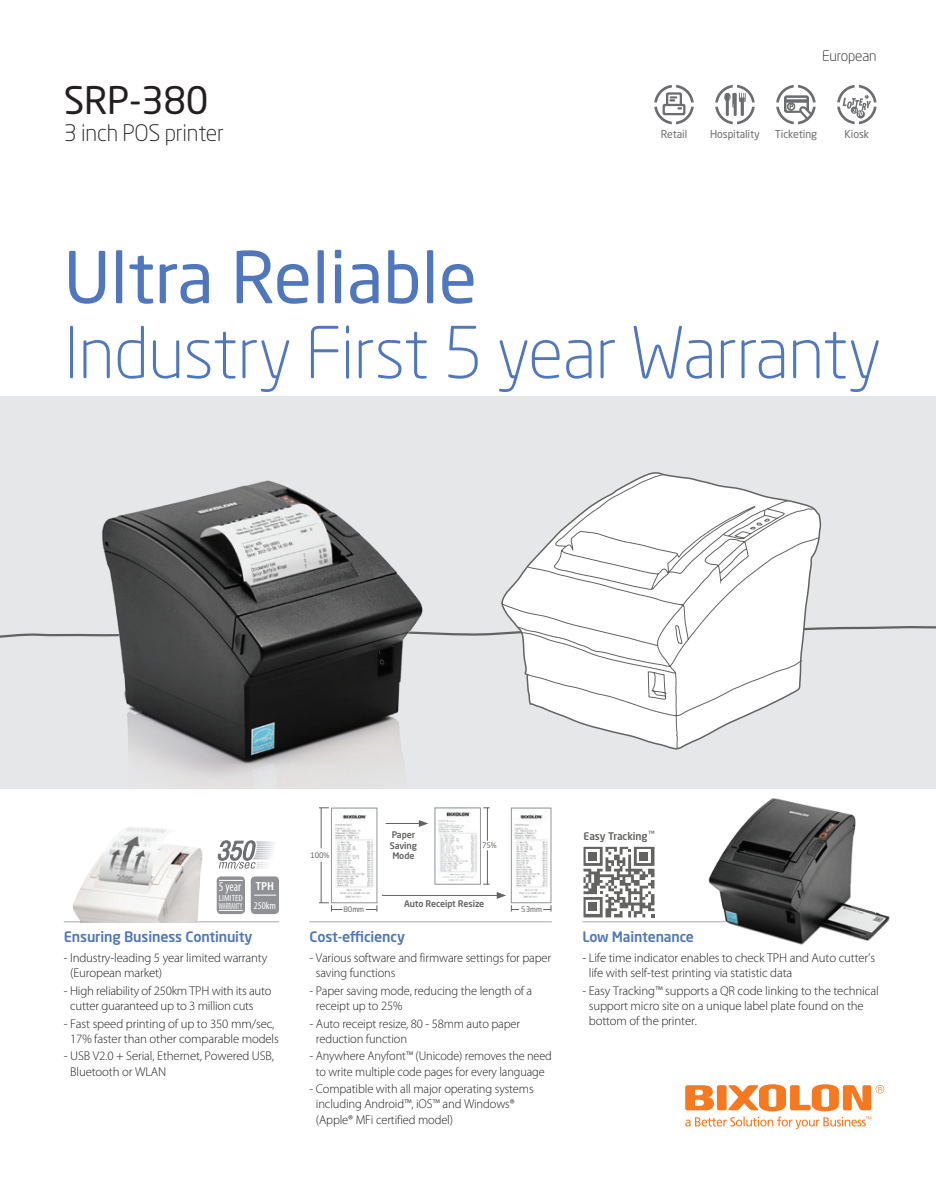
<style>
.page{position:relative;width:936px;height:1191px;background:#fff}
.page>*{position:absolute;margin:0;border:0;box-sizing:border-box;transform-origin:0 0}
.t1{font:300 70.5px "Neo Sans Pro Cyr";letter-spacing:-.01em;color:#5076bb}
.t2{font:70.5px "Neo Sans Pro Cyr";color:#5076bb}
.t3{font:37.5px "Neo Sans Pro Cyr";letter-spacing:-.01em;color:#231f20}
.t4{font:300 22.5px "Neo Sans Pro Cyr";letter-spacing:-.01em;color:#231f20}
.t5{font:500 14.25px "Neo Sans Pro Cyr";letter-spacing:-.01em;color:#5076bb}
.t6{font:300 14.25px "Neo Sans Pro Cyr";letter-spacing:-.01em;color:#231f20}
.t7{font:condensed 13.5px "Myriad Pro";color:#fff;scale:.89 1}
.t8{font:300 12.75px/15.3px "Myriad Pro";letter-spacing:-.01em;color:#231f20}
.t9{font:600 condensed 11.85px "Myriad Pro";color:#fff;scale:1.19 1}
.t10{font:10.8px "Neo Sans Pro Cyr";letter-spacing:-.01em;color:#6c6d70}
.t11{font:500 10.5px "Neo Sans Pro Cyr";letter-spacing:-.01em;color:#636361}
.t12{font:condensed 10.35px "Myriad Pro";color:#fff}
.t13{font:500 9px/10.5px "Neo Sans Pro Cyr";letter-spacing:-.01em;color:#636361}
.t14{font:condensed 9px/7.5px "Myriad Pro";color:#fff;scale:1.06 1}
.t15{font:7.5px "Neo Sans Pro Cyr";letter-spacing:-.01em;color:#636361}
.t16{font:500 4.35px "Neo Sans Pro Cyr";color:#636361}
</style>
<div class="page">
<img style="left:705px;top:798px;width:185px;height:147px">
<div style="left:0;top:395px;width:935px;height:393px;background:#e6e7e9"></div>
<svg style="left:0;top:626px;width:935px;height:12px"></svg>
<hr style="left:582px;top:921px;width:143px;height:1px;background:#a8a9ad">
<hr style="left:64px;top:921px;width:215px;height:1px;background:#a8a9ad">
<img style="left:72px;top:480px;width:428px;height:303px">
<svg style="left:685px;top:1084px;width:199px;height:45px"></svg>
<svg style="left:776px;top:85px;width:39px;height:39px"></svg>
<svg style="left:715px;top:85px;width:39px;height:39px"></svg>
<svg style="left:654px;top:85px;width:39px;height:39px"></svg>
<svg style="left:837px;top:85px;width:39px;height:39px"></svg>
<hr style="left:309px;top:921px;width:243px;height:1px;background:#a8a9ad">
<svg style="left:583px;top:847px;width:71px;height:70px"></svg>
<div style="left:639px;top:851px;width:9px;height:9px;background:#636361"></div>
<div style="left:588px;top:902px;width:9px;height:9px;background:#636361"></div>
<div style="left:588px;top:851px;width:9px;height:9px;background:#636361"></div>
<svg style="left:500px;top:473px;width:319px;height:277px"></svg>
<img style="left:334px;top:815px;width:40px;height:83px">
<div style="left:331px;top:808px;width:46px;height:95px;border:1px solid #939598"></div>
<hr style="left:385px;top:823px;width:36px;height:1px;background:#636361">
<svg style="left:419px;top:820px;width:9px;height:7px"></svg>
<hr style="left:382px;top:895px;width:117px;height:1px;background:#636361">
<svg style="left:496px;top:892px;width:10px;height:7px"></svg>
<img style="left:438px;top:811px;width:39px;height:70px">
<div style="left:435px;top:808px;width:45px;height:76px;border:1px solid #939598"></div>
<img style="left:514px;top:815px;width:34px;height:83px">
<div style="left:511px;top:808px;width:40px;height:95px;border:1px solid #939598"></div>
<hr style="left:487px;top:808px;width:1px;height:32px;background:#636361">
<hr style="left:487px;top:850px;width:1px;height:34px;background:#636361">
<hr style="left:321px;top:808px;width:1px;height:40px;background:#636361">
<hr style="left:321px;top:861px;width:1px;height:42px;background:#636361">
<svg style="left:511px;top:905px;width:8px;height:6px"></svg>
<svg style="left:319px;top:902px;width:23px;height:9px"></svg>
<svg style="left:543px;top:905px;width:8px;height:6px"></svg>
<svg style="left:366px;top:905px;width:11px;height:6px"></svg>
<img style="left:64px;top:827px;width:143px;height:95px">
<svg style="left:218px;top:840px;width:56px;height:29px"></svg>
<div style="left:251px;top:876px;width:28px;height:38px;background:#909195;border-radius:4px"></div>
<svg style="left:254px;top:895px;width:22px;height:1px"></svg>
<div style="left:217px;top:876px;width:28px;height:38px;background:#909195;border-radius:4px"></div>
<svg style="left:219px;top:880px;width:24px;height:1px"></svg>
<svg style="left:219px;top:910px;width:24px;height:1px"></svg>
<p class="t6" style="left:822px;top:47px;width:56px">European</p>
<h2 class="t3" style="left:64px;top:77px;width:146px">SRP-380</h2>
<h3 class="t4" style="left:64px;top:119px;width:162px">3 inch POS printer</h3>
<p class="t10" style="left:660px;top:128px;width:28px">Retail</p>
<p class="t10" style="left:710px;top:128px;width:51px">Hospitality</p>
<p class="t10" style="left:774px;top:128px;width:44px">Ticketing</p>
<p class="t10" style="left:844px;top:128px;width:26px">Kiosk</p>
<h1 class="t2" style="left:64px;top:234px;width:415px">Ultra Reliable</h1>
<h1 class="t1" style="left:64px;top:310px;width:819px">Industry First 5 year Warranty</h1>
<p class="t7" style="left:219px;top:878px;width:27px">5 year</p>
<p class="t14" style="left:219px;top:894px;width:24px">LIMITED<br>WARRANTY</p>
<p class="t9" style="left:256px;top:880px;width:17px">TPH</p>
<p class="t12" style="left:254px;top:899px;width:24px">250km</p>
<p class="t5" style="left:64px;top:927px;width:190px">Ensuring Business Continuity</p>
<p class="t8" style="left:70px;top:950px;width:199px;text-indent:-6px">- Industry-leading 5 year limited warranty (European market)</p>
<p class="t8" style="left:70px;top:983px;width:203px;text-indent:-6px">- High reliability of 250km TPH with its auto cutter guaranteed up to 3 million cuts</p>
<p class="t8" style="left:64px;top:1016px;width:216px;text-align:center">- Fast speed printing of up to 350 mm/sec,<br>17% faster than other comparable models</p>
<p class="t8" style="left:70px;top:1048px;width:205px;text-indent:-6px">- USB V2.0 + Serial, Ethernet, Powered USB,<br>Bluetooth or WLAN</p>
<p class="t15" style="left:310px;top:850px;width:21px">100%</p>
<p class="t13" style="left:390px;top:829px;width:29px">Paper<br>Saving<br>Mode</p>
<p class="t15" style="left:482px;top:841px;width:16px">75%</p>
<p class="t13" style="left:404px;top:898px;width:82px">Auto Receipt Resize</p>
<p class="t15" style="left:343px;top:904px;width:22px">80mm</p>
<p class="t15" style="left:521px;top:904px;width:22px">53mm</p>
<p class="t5" style="left:309px;top:927px;width:97px">Cost-efficiency</p>
<p class="t8" style="left:316px;top:950px;width:237px;text-indent:-6px">- Various software and firmware settings for paper saving functions</p>
<p class="t8" style="left:316px;top:983px;width:218px;text-indent:-6px">- Paper saving mode, reducing the length of a receipt up to 25%</p>
<p class="t8" style="left:316px;top:1016px;width:206px;text-indent:-6px">- Auto receipt resize, 80 - 58mm auto paper reduction function</p>
<p class="t8" style="left:309px;top:1048px;width:244px;text-align:center">- Anywhere Anyfont™ (Unicode) removes the need to write multiple code pages for every language</p>
<p class="t8" style="left:316px;top:1081px;width:219px;text-indent:-6px">- Compatible with all major operating systems including Android™, iOS™ and Windows® (Apple® MFi certified model)</p>
<p class="t16" style="left:648px;top:829px;width:7px">TM</p>
<p class="t11" style="left:583px;top:830px;width:66px">Easy Tracking</p>
<p class="t5" style="left:582px;top:927px;width:113px">Low Maintenance</p>
<p class="t8" style="left:588px;top:950px;width:288px;text-indent:-6px">- Life time indicator enables to check TPH and Auto cutter’s life with self-test printing via statistic data</p>
<p class="t8" style="left:588px;top:983px;width:291px;text-indent:-6px">- Easy Tracking™ supports a QR code linking to the technical support micro site on a unique label plate found on the bottom of the printer.</p>
</div>
